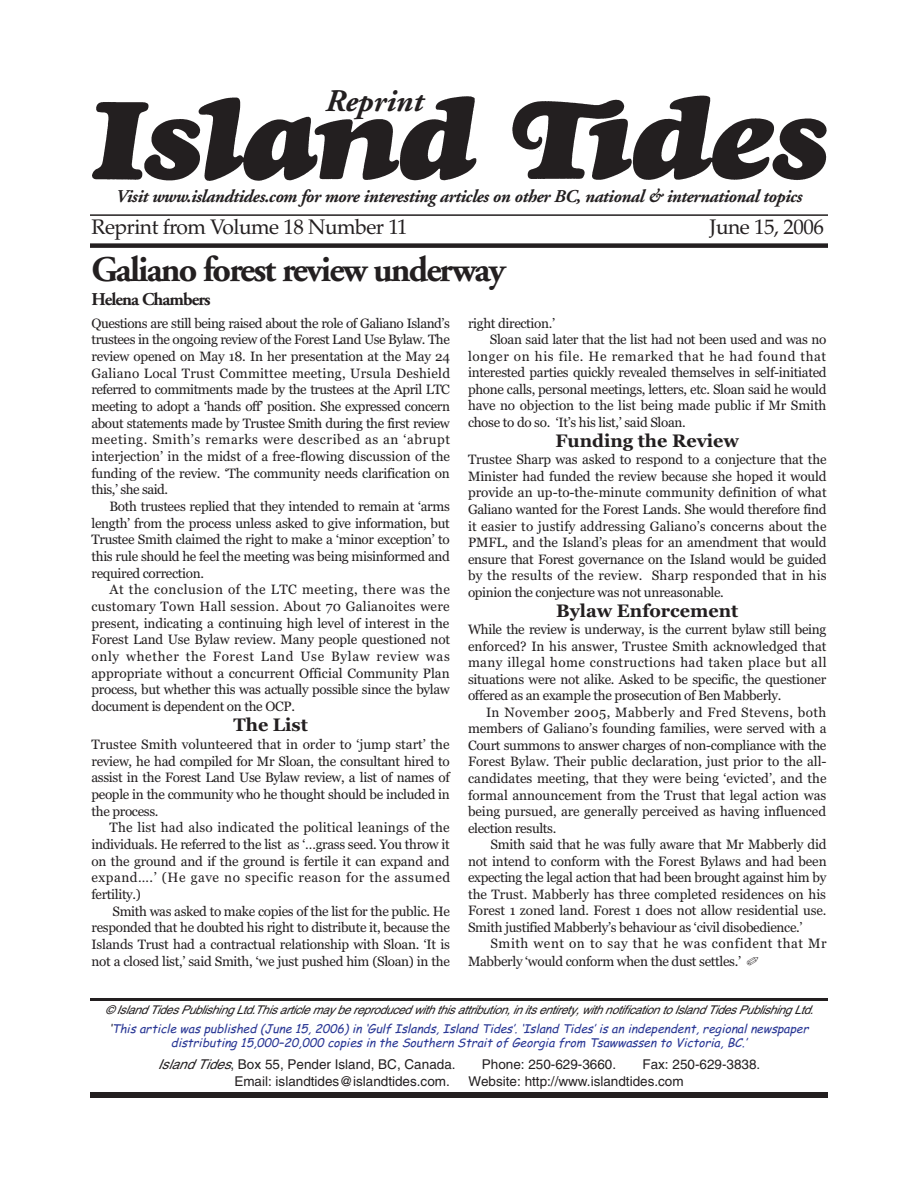
<style>
.page{position:relative;width:918px;height:1188px;background:#fff}
.page>*{position:absolute;margin:0;border:0;box-sizing:border-box;transform-origin:0 0}
.t1{font:700 36px "Adobe Garamond";letter-spacing:-.05em;color:#231f20}
.t2{font:italic 700 31.5px "Adobe Garamond";color:#231f20}
.t3{font:21px "Palatino";letter-spacing:-.025em;color:#231f20}
.t4{font:italic 700 18px "Adobe Garamond";letter-spacing:-.025em;color:#231f20}
.t5{font:700 18px "Georgia";color:#231f20}
.t6{font:700 18px "Adobe Garamond";letter-spacing:-.05em;color:#231f20}
.t7{font:13.5px/16.6px "Georgia";letter-spacing:-.025em;color:#231f20;text-align:justify}
.t8{font:13.5px "Helvetica";color:#231f20}
.t9{font:13.5px "Georgia";letter-spacing:-.005em;color:#231f20}
.t10{font:13.5px "Georgia";letter-spacing:.04em;color:#231f20}
.t11{font:italic 12px/14.5px "Comic Sans MS";color:#293795;text-align:center}
.t12{font:italic 12px "Helvetica";letter-spacing:-.025em;color:#231f20}
.s1{color:#231f20}
.s2{font-style:italic}
</style>
<div class="page">
<hr style="left:90px;top:214px;width:738px;height:2px;background:#231f20">
<div style="left:90px;top:243px;width:738px;height:5px;background:#231f20"></div>
<img style="left:92px;top:95px;width:735px;height:86px">
<hr style="left:90px;top:998px;width:738px;height:3px;background:#231f20">
<div style="left:90px;top:1092px;width:738px;height:6px;background:#231f20"></div>
<h2 class="t2" style="left:326px;top:89px;width:99px">Reprint</h2>
<h3 class="t4" style="left:116px;top:189px;width:688px">Visit www.islandtides.com for more interesting articles on other BC, national &amp; international topics</h3>
<h3 class="t3" style="left:92px;top:214px;width:318px">Reprint from Volume 18 Number 11</h3>
<h3 class="t3" style="left:710px;top:214px;width:116px">June 15, 2006</h3>
<h1 class="t1" style="left:92px;top:256px;width:416px">Galiano forest review underway</h1>
<h3 class="t6" style="left:92px;top:293px;width:121px">Helena Chambers</h3>
<p class="t7" style="left:92px;top:315px;width:360px">Questions are still being raised about the role of Galiano Island’s trustees in the ongoing review of the Forest Land Use Bylaw. The review opened on May 18. In her presentation at the May 24<br>Galiano Local Trust Committee meeting, Ursula Deshield referred to commitments made by the trustees at the April LTC meeting to adopt a ‘hands off’ position. She expressed concern about statements made by Trustee Smith during the first review meeting. Smith’s remarks were described as an ‘abrupt interjection’ in the midst of a free-flowing discussion of the funding of the review. ‘The community needs clarification on this,’ she said.</p>
<p class="t7" style="left:92px;top:498px;width:360px;text-indent:18px">Both trustees replied that they intended to remain at ‘arms length’ from the process unless asked to give information, but Trustee Smith claimed the right to make a ‘minor exception’ to this rule should he feel the meeting was being misinformed and required correction.</p>
<p class="t7" style="left:92px;top:581px;width:360px;text-indent:18px">At the conclusion of the LTC meeting, there was the customary Town Hall session. About 70 Galianoites were present, indicating a continuing high level of interest in the Forest Land Use Bylaw review. Many people questioned not only whether the Forest Land Use Bylaw review was appropriate without a concurrent Official Community Plan process, but whether this was actually possible since the bylaw document is dependent on the OCP.</p>
<h3 class="t5" style="left:233px;top:714px;width:76px">The List</h3>
<p class="t7" style="left:92px;top:736px;width:360px">Trustee Smith volunteered that in order to ‘jump start’ the review, he had compiled for Mr Sloan, the consultant hired to assist in the Forest Land Use Bylaw review, a list of names of people in the community who he thought should be included in the process.</p>
<p class="t7" style="left:92px;top:819px;width:360px;text-indent:18px">The list had also indicated the political leanings of the individuals. He referred to the list as ‘…grass seed. You throw it on the ground and if the ground is fertile it can expand and expand….’ (He gave no specific reason for the assumed fertility.)</p>
<p class="t7" style="left:92px;top:903px;width:360px;text-indent:21px">Smith was asked to make copies of the list for the public. He responded that he doubted his right to distribute it, because the Islands Trust had a contractual relationship with Sloan. ‘It is not a closed list,’ said Smith, ‘we just pushed him (Sloan) in the</p>
<p class="t7" style="left:468px;top:315px;width:89px">right direction.’</p>
<p class="t7" style="left:490px;top:331px;width:338px">Sloan said later that the list had not been used and was no</p>
<p class="t10" style="left:468px;top:348px;width:360px">longer on his file. He remarked that he had found that</p>
<p class="t7" style="left:468px;top:364px;width:360px">interested parties quickly revealed themselves in self-initiated</p>
<p class="t7" style="left:468px;top:381px;width:360px">phone calls, personal meetings, letters, etc. Sloan said he would</p>
<p class="t9" style="left:468px;top:398px;width:360px">have no objection to the list being made public if Mr Smith</p>
<p class="t7" style="left:468px;top:414px;width:219px">chose to do so. ‘It’s his list,’ said Sloan.</p>
<h3 class="t5" style="left:555px;top:430px;width:185px">Funding the Review</h3>
<p class="t7" style="left:468px;top:452px;width:360px">Trustee Sharp was asked to respond to a conjecture that the Minister had funded the review because she hoped it would provide an up-to-the-minute community definition of what Galiano wanted for the Forest Lands. She would therefore find it easier to justify addressing Galiano’s concerns about the PMFL, and the Island’s pleas for an amendment that would ensure that Forest governance on the Island would be guided by the results of the review. Sharp responded that in his opinion the conjecture was not unreasonable.</p>
<h3 class="t5" style="left:556px;top:600px;width:184px">Bylaw Enforcement</h3>
<p class="t7" style="left:468px;top:621px;width:360px">While the review is underway, is the current bylaw still being enforced? In his answer, Trustee Smith acknowledged that many illegal home constructions had taken place but all situations were not alike. Asked to be specific, the questioner offered as an example the prosecution of Ben Mabberly.</p>
<p class="t7" style="left:468px;top:704px;width:360px;text-indent:18px">In November 2005, Mabberly and Fred Stevens, both members of Galiano’s founding families, were served with a Court summons to answer charges of non-compliance with the Forest Bylaw. Their public declaration, just prior to the all&shy;candidates meeting, that they were being ‘evicted’, and the formal announcement from the Trust that legal action was being pursued, are generally perceived as having influenced election results.</p>
<p class="t7" style="left:468px;top:836px;width:360px;text-indent:23px">Smith said that he was fully aware that Mr Mabberly did not intend to conform with the Forest Bylaws and had been expecting the legal action that had been brought against him by the Trust. Mabberly has three completed residences on his Forest 1 zoned land. Forest 1 does not allow residential use.<br>Smith justified Mabberly’s behaviour as ‘civil disobedience.’</p>
<p class="t7" style="left:468px;top:935px;width:360px;line-height:17.4px;text-indent:23px">Smith went on to say that he was confident that Mr<br>Mabberly ‘would conform when the dust settles.’ ✐</p>
<p class="t12" style="left:105px;top:1005px;width:712px">© Island Tides Publishing Ltd.This article may be reproduced with this attribution,in its entirety,with notification to Island Tides Publishing Ltd.</p>
<p class="t11" style="left:109px;top:1021px;width:704px"><span class="s1">‘</span>Thisarticlewaspublished (June15,2006)in‘GulfIslands,Island Tides’.‘Island Tides’isanindependent,regionalnewspaper distributing15,000–20,000 copiesintheSouthernStraitofGeorgiafrom TsawwassentoVictoria,BC.’</p>
<p class="t8" style="left:158px;top:1060px;width:299px"><span class="s2">Island Tides</span>, Box 55, Pender Island, BC, Canada.</p>
<p class="t8" style="left:482px;top:1060px;width:136px">Phone: 250-629-3660.</p>
<p class="t8" style="left:642px;top:1060px;width:119px">Fax: 250-629-3838.</p>
<p class="t8" style="left:234px;top:1076px;width:217px">Email: islandtides@islandtides.com.</p>
<p class="t8" style="left:469px;top:1076px;width:217px">Website: http://www.islandtides.com</p>
</div>
